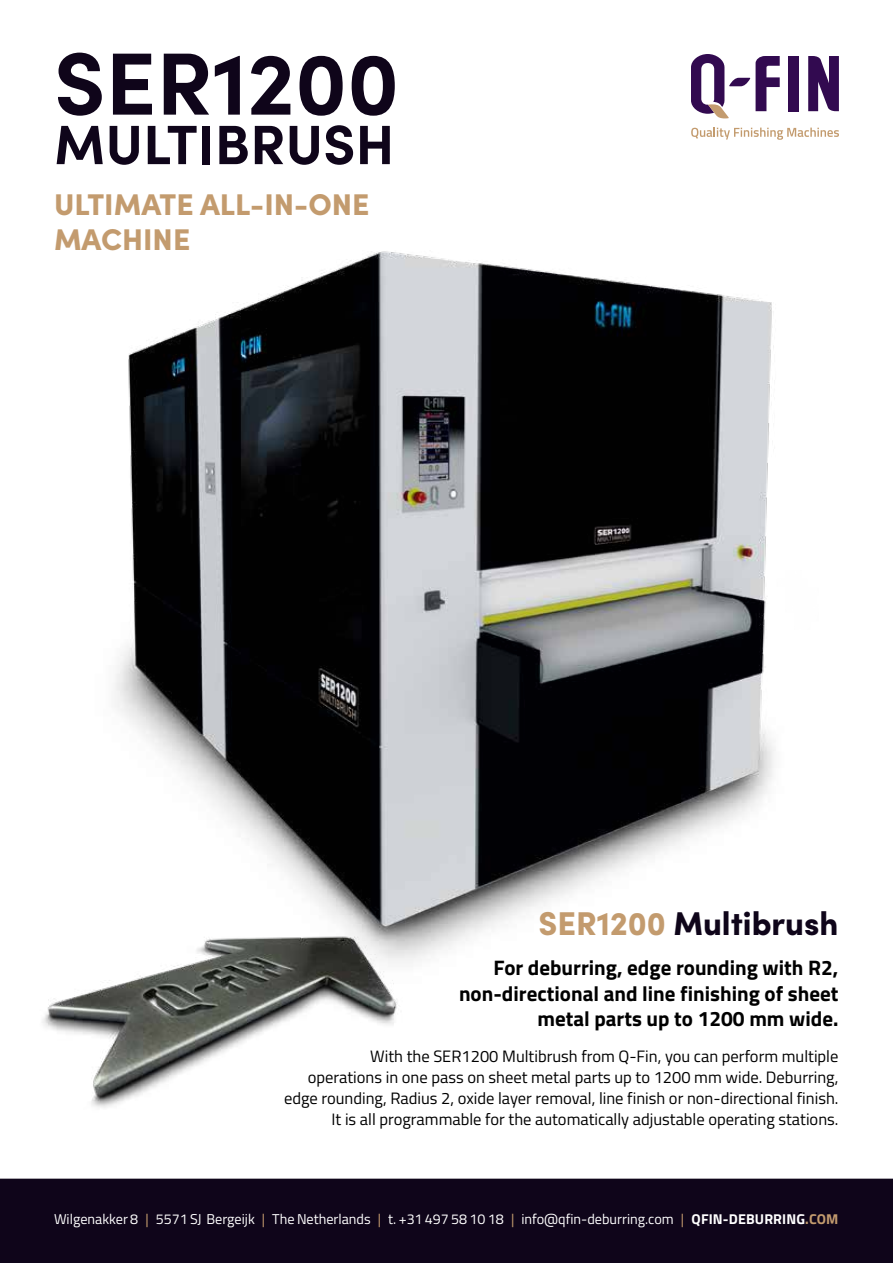
<style>
.page{position:relative;width:893px;height:1263px;background:#fff}
.page>*{position:absolute;margin:0;border:0;box-sizing:border-box;transform-origin:0 0}
.t1{font:700 88.5px "Sofia Pro";color:#0f051a}
.t2{font:700 55.5px "Sofia Pro";color:#0f051a}
.t3{font:900 33px "Sofia Pro";color:#0f051a}
.t4{font:900 30px/34.5px "Sofia Pro";color:#c39b6e}
.t5{font:700 21px/25.5px "Titillium Web";color:#000;text-align:right}
.t6{font:16.5px/21px "Titillium Web";color:#000;text-align:right}
.t7{font:14.25px "Titillium Web";color:#fff}
.s1{color:#c39b6e}
.s2{font-weight:700}
.s3{font-weight:700;color:#c39b6e}
</style>
<div class="page">
<div style="left:0;top:1179px;width:893px;height:84px;background:#0f051a"></div>
<div style="left:788px;top:56px;width:11px;height:55px;background:#320a50"></div>
<svg style="left:808px;top:56px;width:31px;height:55px;background:#583770"></svg>
<svg style="left:756px;top:56px;width:24px;height:55px"></svg>
<svg style="left:691px;top:54px;width:59px;height:64px"></svg>
<svg style="left:691px;top:128px;width:148px;height:12px"></svg>
<img style="left:115px;top:251px;width:660px;height:702px">
<img style="left:42px;top:850px;width:392px;height:258px">
<h1 class="t1" style="left:54px;top:15px;width:347px">SER1200</h1>
<h2 class="t2" style="left:54px;top:102px;width:342px">MULTIBRUSH</h2>
<h3 class="t4" style="left:54px;top:185px;width:317px">ULTIMATE ALL-IN-ONE<br>MACHINE</h3>
<h3 class="t3" style="left:538px;top:898px;width:301px"><span class="s1">SER1200</span> Multibrush</h3>
<p class="t5" style="left:459px;top:954px;width:381px">For deburring, edge rounding with R2, non-directional and line finishing of sheet metal parts up to 1200 mm wide.</p>
<p class="t6" style="left:284px;top:1044px;width:556px">With the SER1200 Multibrush from Q-Fin, you can perform multiple<br>operations in one pass on sheet metal parts up to 1200 mm wide. Deburring, edge rounding, Radius 2, oxide layer removal, line finish or non-directional finish.<br>It is all programmable for the automatically adjustable operating stations.</p>
<p class="t7" style="left:54px;top:1208px;width:786px">Wilgenakker 8 <span class="s1">|</span> 5571 SJ Bergeijk <span class="s1">|</span> The Netherlands <span class="s1">|</span> t. +31 497 58 10 18 <span class="s1">|</span> info@qfin-deburring.com <span class="s1">|</span> <span class="s2">QFIN-DEBURRING</span><span class="s3">.COM</span></p>
</div>
